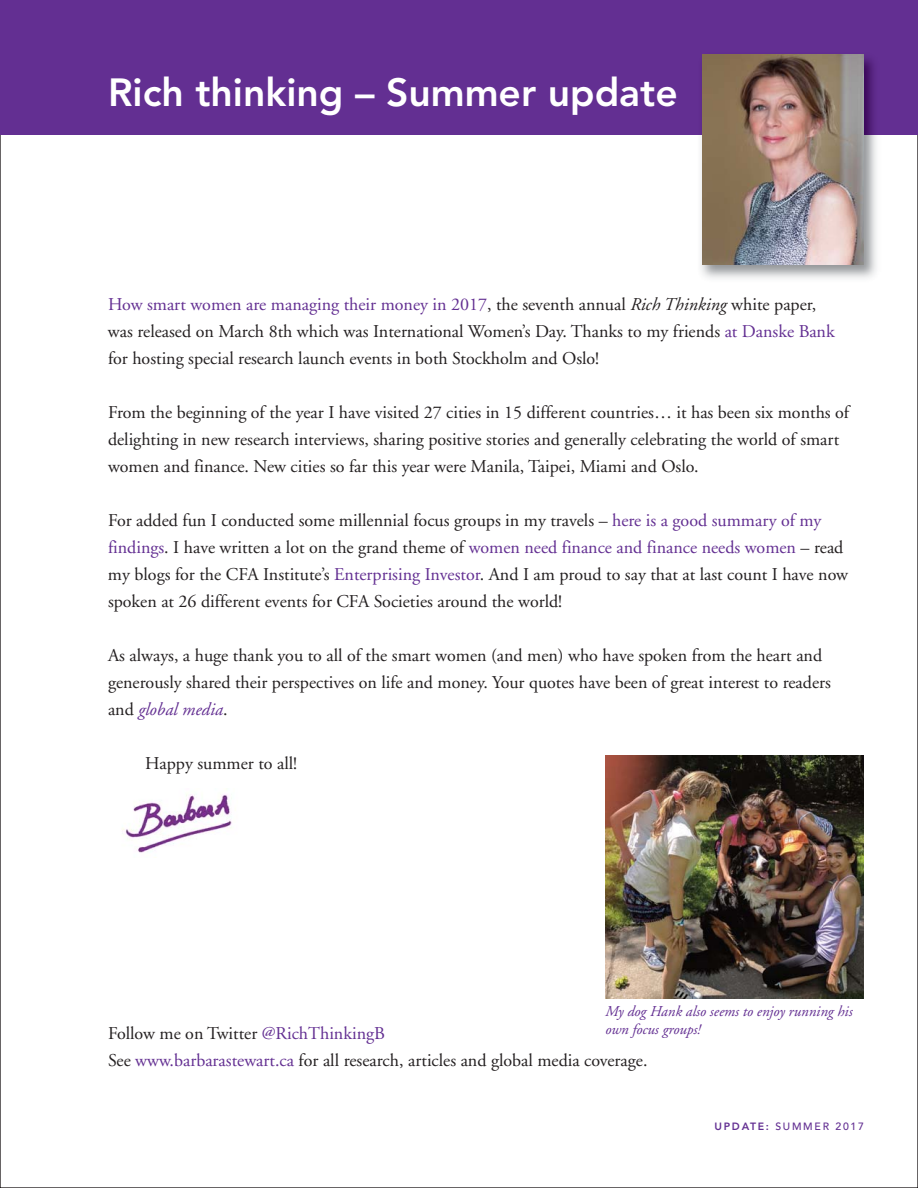
<style>
.page{position:relative;width:918px;height:1188px;background:#fff}
.page>*{position:absolute;margin:0;border:0;box-sizing:border-box;transform-origin:0 0}
.t1{font:800 39px "Avenir";color:#fff}
.t2{font:18px/27px "Adobe Garamond";color:#231f20}
.t3{font:italic 15px/18px "Adobe Garamond";color:#632f92}
.t4{font:500 10.5px "Avenir";letter-spacing:.165em;color:#632f92}
.s1{color:#632f92}
.s2{font-style:italic}
.s3{font-style:italic;color:#632f92}
.s4{font-weight:800}
</style>
<div class="page">
<div style="left:0;top:0;width:918px;height:135px;background:#632f92"></div>
<img style="left:122px;top:794px;width:110px;height:59px">
<img style="left:700px;top:58px;width:177px;height:221px">
<img style="left:702px;top:54px;width:162px;height:211px">
<img style="left:606px;top:756px;width:258px;height:243px">
<h1 class="t1" style="left:108px;top:77px;width:571px">Rich thinking – Summer update</h1>
<p class="t2" style="left:108px;top:292px;width:728px"><span class="s1">How smart women are managing their money in 2017</span>, the seventh annual <span class="s2">Rich Thinking</span> white paper, was released on March 8th which was International Women’s Day. Thanks to my friends <span class="s1">at Danske Bank </span>for hosting special research launch events in both Stockholm and Oslo!</p>
<p class="t2" style="left:108px;top:400px;width:743px">From the beginning of the year I have visited 27 cities in 15 different countries… it has been six months of delighting in new research interviews, sharing positive stories and generally celebrating the world of smart women and finance. New cities so far this year were Manila, Taipei, Miami and Oslo.</p>
<p class="t2" style="left:108px;top:508px;width:742px">For added fun I conducted some millennial focus groups in my travels – <span class="s1">here is a good summary of my findings</span>. I have written a lot on the grand theme of <span class="s1">women need finance and finance needs women</span> – read my blogs for the CFA Institute’s <span class="s1">Enterprising Investor</span>. And I am proud to say that at last count I have now spoken at 26 different events for CFA Societies around the world!</p>
<p class="t2" style="left:108px;top:643px;width:724px">As always, a huge thank you to all of the smart women (and men) who have spoken from the heart and generously shared their perspectives on life and money. Your quotes have been of great interest to readers and <span class="s3">global media</span>.</p>
<p class="t2" style="left:145px;top:751px;width:154px">Happy summer to all!</p>
<p class="t3" style="left:605px;top:1004px;width:249px">My dog Hank also seems to enjoy running his own focus groups!</p>
<p class="t2" style="left:108px;top:1021px;width:541px">Follow me on Twitter <span class="s1">@RichThinkingB<br></span>See <span class="s1">www.barbarastewart.ca</span> for all research, articles and global media coverage.</p>
<p class="t4" style="left:715px;top:1123px;width:151px"><span class="s4">UPDATE:</span> SUMMER 2017</p>
</div>
